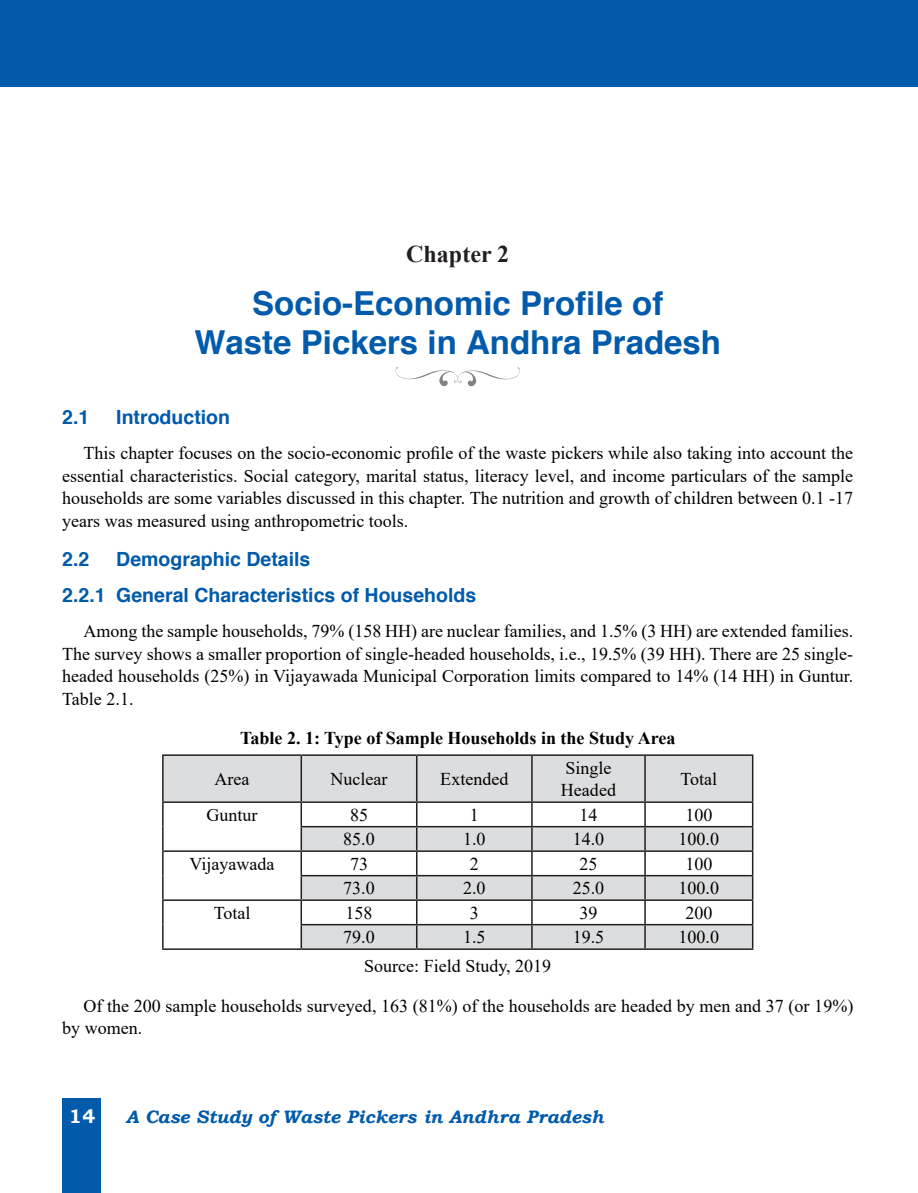
<style>
.page{position:relative;width:918px;height:1193px;background:#fff}
.page>*{position:absolute;margin:0;border:0;box-sizing:border-box;transform-origin:0 0}
.t1{font:700 33px/39.6px "Helvetica";color:#015aaa;text-align:center}
.t2{font:700 24px "Times New Roman";color:#231f20}
.t3{font:700 19.5px/35.2px "Helvetica";color:#015aaa}
.t4{font:700 19.5px "Bookman Old Style";color:#fff}
.t5{font:18px/22.5px "Times New Roman";color:#000;text-align:justify}
.t6{font:700 18px "Times New Roman";color:#000}
.t7{font:italic 700 18px "Bookman Old Style";color:#015aaa}
</style>
<div class="page">
<div style="left:0;top:0;width:916px;height:86px;background:#015aaa"></div>
<div style="left:62px;top:1097px;width:38px;height:95px;background:#015aaa"></div>
<hr style="left:916px;top:0;width:1px;height:86px;background:#015aaa">
<svg style="left:163px;top:755px;width:588px;height:193px;fill:#dcdddf"></svg>
<hr style="left:162px;top:754px;width:139px;height:1px;background:#231f20">
<hr style="left:162px;top:755px;width:1px;height:46px;background:#231f20">
<hr style="left:301px;top:754px;width:115px;height:1px;background:#231f20">
<hr style="left:300px;top:755px;width:2px;height:46px;background:#231f20">
<hr style="left:416px;top:754px;width:116px;height:1px;background:#231f20">
<hr style="left:416px;top:755px;width:1px;height:46px;background:#231f20">
<hr style="left:532px;top:754px;width:113px;height:1px;background:#231f20">
<hr style="left:531px;top:755px;width:1px;height:46px;background:#231f20">
<hr style="left:645px;top:754px;width:108px;height:1px;background:#231f20">
<hr style="left:644px;top:755px;width:1px;height:46px;background:#231f20">
<hr style="left:751px;top:755px;width:2px;height:46px;background:#231f20">
<hr style="left:162px;top:801px;width:139px;height:1px;background:#231f20">
<hr style="left:301px;top:801px;width:115px;height:1px;background:#231f20">
<hr style="left:300px;top:802px;width:2px;height:23px;background:#231f20">
<hr style="left:416px;top:801px;width:116px;height:1px;background:#231f20">
<hr style="left:532px;top:801px;width:113px;height:1px;background:#231f20">
<hr style="left:645px;top:801px;width:108px;height:1px;background:#231f20">
<hr style="left:751px;top:802px;width:2px;height:23px;background:#231f20">
<hr style="left:300px;top:825px;width:116px;height:2px;background:#231f20">
<hr style="left:300px;top:827px;width:2px;height:23px;background:#231f20">
<hr style="left:416px;top:825px;width:116px;height:2px;background:#231f20">
<hr style="left:532px;top:825px;width:113px;height:2px;background:#231f20">
<hr style="left:645px;top:825px;width:108px;height:2px;background:#231f20">
<hr style="left:751px;top:827px;width:2px;height:23px;background:#231f20">
<hr style="left:162px;top:850px;width:139px;height:1px;background:#231f20">
<hr style="left:301px;top:850px;width:115px;height:1px;background:#231f20">
<hr style="left:300px;top:851px;width:2px;height:23px;background:#231f20">
<hr style="left:416px;top:850px;width:116px;height:1px;background:#231f20">
<hr style="left:532px;top:850px;width:113px;height:1px;background:#231f20">
<hr style="left:645px;top:850px;width:108px;height:1px;background:#231f20">
<hr style="left:751px;top:851px;width:2px;height:23px;background:#231f20">
<hr style="left:300px;top:874px;width:116px;height:2px;background:#231f20">
<hr style="left:300px;top:876px;width:2px;height:23px;background:#231f20">
<hr style="left:416px;top:874px;width:116px;height:2px;background:#231f20">
<hr style="left:532px;top:874px;width:113px;height:2px;background:#231f20">
<hr style="left:645px;top:874px;width:108px;height:2px;background:#231f20">
<hr style="left:751px;top:876px;width:2px;height:23px;background:#231f20">
<hr style="left:162px;top:899px;width:139px;height:1px;background:#231f20">
<hr style="left:301px;top:899px;width:115px;height:1px;background:#231f20">
<hr style="left:300px;top:900px;width:2px;height:23px;background:#231f20">
<hr style="left:416px;top:899px;width:116px;height:1px;background:#231f20">
<hr style="left:532px;top:899px;width:113px;height:1px;background:#231f20">
<hr style="left:645px;top:899px;width:108px;height:1px;background:#231f20">
<hr style="left:751px;top:900px;width:2px;height:23px;background:#231f20">
<svg style="left:162px;top:802px;width:1px;height:146px"></svg>
<hr style="left:300px;top:923px;width:116px;height:2px;background:#231f20">
<hr style="left:300px;top:925px;width:2px;height:23px;background:#231f20">
<hr style="left:416px;top:923px;width:116px;height:2px;background:#231f20">
<svg style="left:416px;top:802px;width:1px;height:146px"></svg>
<hr style="left:532px;top:923px;width:113px;height:2px;background:#231f20">
<svg style="left:531px;top:802px;width:1px;height:146px"></svg>
<hr style="left:645px;top:923px;width:108px;height:2px;background:#231f20">
<svg style="left:644px;top:802px;width:1px;height:146px"></svg>
<hr style="left:751px;top:925px;width:2px;height:23px;background:#231f20">
<hr style="left:162px;top:948px;width:139px;height:1px;background:#231f20">
<hr style="left:301px;top:948px;width:115px;height:1px;background:#231f20">
<hr style="left:416px;top:948px;width:116px;height:1px;background:#231f20">
<hr style="left:532px;top:948px;width:113px;height:1px;background:#231f20">
<hr style="left:645px;top:948px;width:108px;height:1px;background:#231f20">
<svg style="left:395px;top:367px;width:125px;height:19px"></svg>
<p class="t2" style="left:406px;top:237px;width:104px">Chapter 2</p>
<p class="t1" style="left:194px;top:282px;width:528px">Socio-Economic Profile of<br>Waste Pickers in Andhra Pradesh</p>
<p class="t3" style="left:62px;top:399px;width:29px">2.1</p>
<p class="t3" style="left:116px;top:399px;width:115px">Introduction</p>
<p class="t5" style="left:62px;top:441px;width:792px;text-indent:21px">This chapter focuses on the socio-economic profile of the waste pickers while also taking into account the essential characteristics. Social category, marital status, literacy level, and income particulars of the sample households are some variables discussed in this chapter. The nutrition and growth of children between 0.1 -17 years was measured using anthropometric tools.</p>
<p class="t3" style="left:62px;top:541px;width:29px">2.2</p>
<p class="t3" style="left:62px;top:541px;width:415px;text-indent:54px">Demographic Details<br>2.2.1 General Characteristics of Households</p>
<p class="t5" style="left:62px;top:619px;width:792px;text-indent:21px">Among the sample households, 79% (158 HH) are nuclear families, and 1.5% (3 HH) are extended families.<br>The survey shows a smaller proportion of single-headed households, i.e., 19.5% (39 HH). There are 25 single&shy;headed households (25%) in Vijayawada Municipal Corporation limits compared to 14% (14 HH) in Guntur.<br>Table 2.1.</p>
<p class="t6" style="left:240px;top:725px;width:436px">Table 2. 1: Type of Sample Households in the Study Area</p>
<p class="t5" style="left:214px;top:766px;width:36px">Area</p>
<p class="t5" style="left:330px;top:766px;width:58px">Nuclear</p>
<p class="t5" style="left:440px;top:766px;width:69px">Extended</p>
<p class="t5" style="left:561px;top:755px;width:56px">Single<br>Headed</p>
<p class="t5" style="left:680px;top:766px;width:38px">Total</p>
<p class="t5" style="left:206px;top:802px;width:52px">Guntur</p>
<p class="t5" style="left:350px;top:802px;width:19px">85</p>
<p class="t5" style="left:469px;top:802px;width:10px">1</p>
<p class="t5" style="left:579px;top:802px;width:19px">14</p>
<p class="t5" style="left:685px;top:802px;width:28px">100</p>
<p class="t5" style="left:343px;top:827px;width:33px">85.0</p>
<p class="t5" style="left:463px;top:827px;width:24px">1.0</p>
<p class="t5" style="left:572px;top:827px;width:33px">14.0</p>
<p class="t5" style="left:678px;top:827px;width:42px">100.0</p>
<p class="t5" style="left:189px;top:851px;width:86px">Vijayawada</p>
<p class="t5" style="left:350px;top:851px;width:19px">73</p>
<p class="t5" style="left:469px;top:851px;width:10px">2</p>
<p class="t5" style="left:579px;top:851px;width:19px">25</p>
<p class="t5" style="left:685px;top:851px;width:28px">100</p>
<p class="t5" style="left:343px;top:876px;width:33px">73.0</p>
<p class="t5" style="left:463px;top:876px;width:24px">2.0</p>
<p class="t5" style="left:572px;top:876px;width:33px">25.0</p>
<p class="t5" style="left:678px;top:876px;width:42px">100.0</p>
<p class="t5" style="left:214px;top:900px;width:38px">Total</p>
<p class="t5" style="left:345px;top:900px;width:28px">158</p>
<p class="t5" style="left:469px;top:900px;width:10px">3</p>
<p class="t5" style="left:579px;top:900px;width:19px">39</p>
<p class="t5" style="left:685px;top:900px;width:28px">200</p>
<p class="t5" style="left:343px;top:925px;width:33px">79.0</p>
<p class="t5" style="left:463px;top:925px;width:24px">1.5</p>
<p class="t5" style="left:572px;top:925px;width:33px">19.5</p>
<p class="t5" style="left:678px;top:925px;width:42px">100.0</p>
<p class="t5" style="left:83px;top:945px;width:771px;line-height:39.5px;text-indent:281px">Source: Field Study, 2019<br>Of the 200 sample households surveyed, 163 (81%) of the households are headed by men and 37 (or 19%)</p>
<p class="t5" style="left:62px;top:1016px;width:81px">by women.</p>
<p class="t4" style="left:69px;top:1101px;width:28px">14</p>
<p class="t7" style="left:126px;top:1103px;width:479px">A Case Study of Waste Pickers in Andhra Pradesh</p>
</div>
